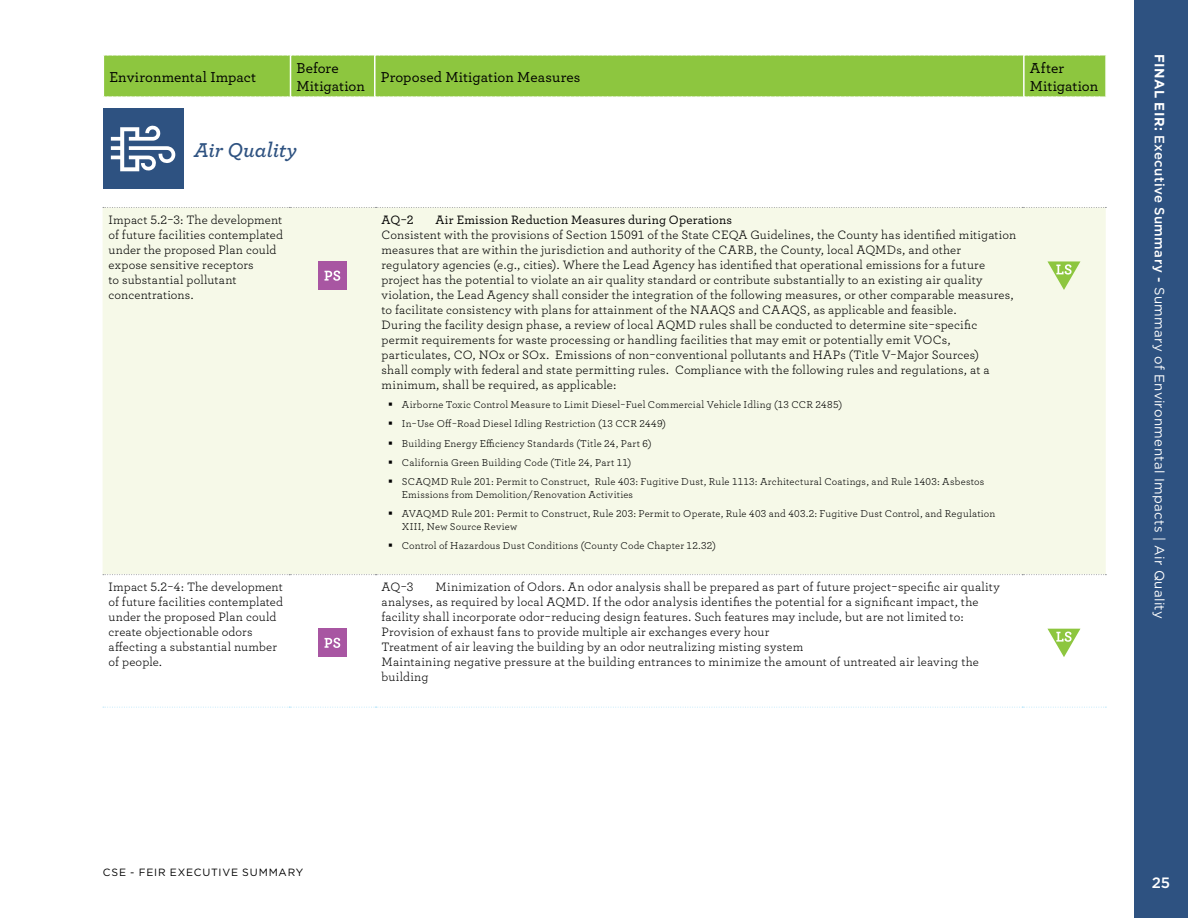
<style>
.page{position:relative;width:1188px;height:918px;background:#fff}
.page>*{position:absolute;margin:0;border:0;box-sizing:border-box;transform-origin:0 0}
.Foldout_Flap_Title_P{font:italic 600 21px "Archer";letter-spacing:-.005em;color:#2e5281}
.Cell_Heads{font:500 15px/18px "Archer";letter-spacing:.005em;color:#000}
.t1{font:500 15px "Gotham";color:#fff}
.t2{font:13.5px "Gotham";letter-spacing:.03em;color:#fff}
.Cell_content{font:12.75px/15px "Archer";letter-spacing:.01em;color:#000}
.Cell_content-2{font:500 12.75px "Archer";letter-spacing:.015em;color:#000}
.t3{font:10.5px/12.6px "Archer";letter-spacing:.02em;color:#000}
.t4{font:10.5px "Gotham";letter-spacing:.075em;color:#000}
.s1{font-weight:700}
.s2{font-weight:500}
</style>
<div class="page">
<div style="left:103px;top:208px;width:1003px;height:366px;background:#f6f9e8"></div>
<svg style="left:103px;top:207px;width:1003px;height:1px"></svg>
<svg style="left:103px;top:574px;width:1003px;height:1px"></svg>
<svg style="left:103px;top:707px;width:1003px;height:1px"></svg>
<div style="left:318px;top:261px;width:29px;height:29px;background:#a856a2"></div>
<svg style="left:325px;top:271px;width:15px;height:10px"></svg>
<svg style="left:1047px;top:261px;width:33px;height:29px"></svg>
<div style="left:318px;top:629px;width:29px;height:28px;background:#a856a2"></div>
<svg style="left:325px;top:638px;width:15px;height:10px"></svg>
<svg style="left:1047px;top:629px;width:33px;height:28px"></svg>
<div style="left:103px;top:55px;width:1003px;height:42px;background:#8dc63f"></div>
<hr style="left:103px;top:55px;width:1px;height:41px;background:#fff">
<hr style="left:1105px;top:55px;width:2px;height:41px;background:#fff">
<div style="left:103px;top:108px;width:81px;height:81px;background:#2e5281"></div>
<svg style="left:111px;top:125px;width:65px;height:46px"></svg>
<div style="left:1134px;top:0;width:54px;height:918px;background:#2e5281"></div>
<p class="Cell_Heads" style="left:109px;top:67px;width:148px">Environmental Impact</p>
<p class="Cell_Heads" style="left:297px;top:58px;width:70px">Before<br>Mitigation</p>
<p class="Cell_Heads" style="left:381px;top:67px;width:201px">Proposed Mitigation Measures</p>
<p class="Cell_Heads" style="left:1030px;top:58px;width:70px">After<br>Mitigation</p>
<p class="Foldout_Flap_Title_P" style="left:194px;top:134px;width:105px">Air Quality</p>
<p class="Cell_content" style="left:109px;top:211px;width:176px">Impact 5.2-3: The development of future facilities contemplated under the proposed Plan could expose sensitive receptors<br>to substantial pollutant concentrations.</p>
<p class="Cell_content-2" style="left:382px;top:210px;width:33px">AQ-2</p>
<p class="Cell_content-2" style="left:436px;top:210px;width:298px">Air Emission Reduction Measures during Operations</p>
<p class="Cell_content" style="left:382px;top:226px;width:636px">Consistent with the provisions of Section 15091 of the State CEQA Guidelines, the County has identified mitigation measures that are within the jurisdiction and authority of the CARB, the County, local AQMDs, and other regulatory agencies (e.g., cities). Where the Lead Agency has identified that operational emissions for a future project has the potential to violate an air quality standard or contribute substantially to an existing air quality violation, the Lead Agency shall consider the integration of the following measures, or other comparable measures, to facilitate consistency with plans for attainment of the NAAQS and CAAQS, as applicable and feasible.</p>
<p class="Cell_content" style="left:382px;top:316px;width:610px">During the facility design phase, a review of local AQMD rules shall be conducted to determine site-specific permit requirements for waste processing or handling facilities that may emit or potentially emit VOCs, particulates, CO, NOx or SOx. Emissions of non-conventional pollutants and HAPs (Title V-Major Sources) shall comply with federal and state permitting rules. Compliance with the following rules and regulations, at a minimum, shall be required, as applicable:</p>
<p class="t3" style="left:402px;top:398px;width:442px">Airborne Toxic Control Measure to Limit Diesel-Fuel Commercial Vehicle Idling (13 CCR 2485)</p>
<p class="t3" style="left:402px;top:417px;width:266px">In-Use Off-Road Diesel Idling Restriction (13 CCR 2449)</p>
<p class="t3" style="left:402px;top:436px;width:251px">Building Energy Efficiency Standards (Title 24, Part 6)</p>
<p class="t3" style="left:402px;top:456px;width:231px">California Green Building Code (Title 24, Part 11)</p>
<p class="t3" style="left:402px;top:475px;width:584px">SCAQMD Rule 201: Permit to Construct, Rule 403: Fugitive Dust, Rule 1113: Architectural Coatings, and Rule 1403: Asbestos<br>Emissions from Demolition/Renovation Activities</p>
<p class="t3" style="left:402px;top:507px;width:595px">AVAQMD Rule 201: Permit to Construct, Rule 203: Permit to Operate, Rule 403 and 403.2: Fugitive Dust Control, and Regulation<br>XIII, New Source Review</p>
<p class="t3" style="left:402px;top:539px;width:316px">Control of Hazardous Dust Conditions (County Code Chapter 12.32)</p>
<p class="Cell_content" style="left:382px;top:579px;width:620px;text-indent:54px">Minimization of Odors. An odor analysis shall be prepared as part of future project-specific air quality analyses, as required by local AQMD. If the odor analysis identifies the potential for a significant impact, the facility shall incorporate odor-reducing design features. Such features may include, but are not limited to:</p>
<p class="Cell_content" style="left:382px;top:624px;width:389px">Provision of exhaust fans to provide multiple air exchanges every hour</p>
<p class="Cell_content" style="left:382px;top:639px;width:423px">Treatment of air leaving the building by an odor neutralizing misting system</p>
<p class="Cell_content" style="left:382px;top:653px;width:599px">Maintaining negative pressure at the building entrances to minimize the amount of untreated air leaving the building</p>
<p class="Cell_content" style="left:109px;top:579px;width:176px">Impact 5.2-4: The development of future facilities contemplated under the proposed Plan could create objectionable odors affecting a substantial number of people.</p>
<p class="Cell_content" style="left:382px;top:579px;width:34px">AQ-3</p>
<p class="t2" style="left:1168px;top:54px;width:567px;rotate:90deg"><span class="s1">FINAL EIR:</span> <span class="s2">Executive Summary -</span> Summary of Environmental Impacts | Air Quality</p>
<p class="t4" style="left:103px;top:866px;width:202px">CSE - FEIR EXECUTIVE SUMMARY</p>
<p class="t1" style="left:1152px;top:873px;width:20px">25</p>
</div>
